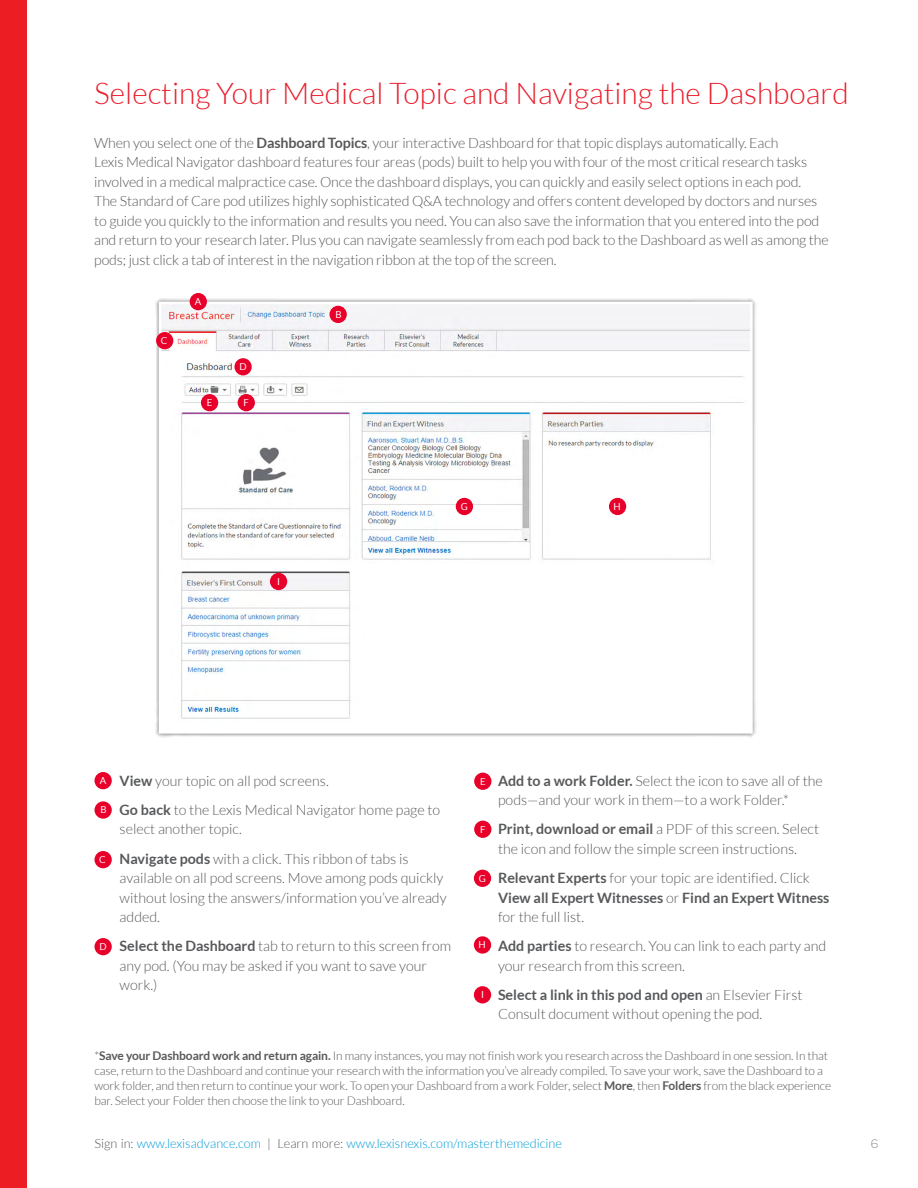
<style>
.page{position:relative;width:918px;height:1188px;background:#fff}
.page>*{position:absolute;margin:0;border:0;box-sizing:border-box;transform-origin:0 0}
.t1{font:300 30px "Lato";color:#ea1d2c}
.t2{font:300 14.25px/19.5px "Lato";letter-spacing:-.01em;color:#58595b}
.t3{font:700 14.25px/19.5px "Lato";color:#58595b}
.t4{font:200 13.2px "Omnes";color:#58595b}
.t5{font:300 12.75px "Lato";color:#009cd9}
.t6{font:300 12px/15px "Lato";letter-spacing:-.01em;color:#58595b}
.t7{font:9.6px "Lato";color:#fff}
.s1{font-weight:700}
.s2{font-weight:300}
.s3{color:#58595b}
</style>
<div class="page">
<div style="left:0;top:0;width:27px;height:1188px;background:#ed1d24"></div>
<svg style="left:157px;top:300px;width:597px;height:435px"></svg>
<div style="left:201px;top:394px;width:17px;height:17px;background:#e8002a;border-radius:50%"></div>
<div style="left:238px;top:394px;width:17px;height:17px;background:#e8002a;border-radius:50%"></div>
<div style="left:456px;top:498px;width:17px;height:17px;background:#e8002a;border-radius:50%"></div>
<div style="left:609px;top:498px;width:17px;height:17px;background:#e8002a;border-radius:50%"></div>
<div style="left:270px;top:573px;width:17px;height:17px;background:#e8002a;border-radius:50%"></div>
<div style="left:190px;top:293px;width:17px;height:17px;background:#e8002a;border-radius:50%"></div>
<div style="left:330px;top:306px;width:17px;height:17px;background:#e8002a;border-radius:50%"></div>
<div style="left:156px;top:332px;width:17px;height:17px;background:#e8002a;border-radius:50%"></div>
<div style="left:234px;top:358px;width:18px;height:17px;background:#e8002a;border-radius:50%"></div>
<div style="left:474px;top:773px;width:17px;height:17px;background:#e8002a;border-radius:50%"></div>
<div style="left:474px;top:821px;width:17px;height:17px;background:#e8002a;border-radius:50%"></div>
<div style="left:474px;top:870px;width:17px;height:17px;background:#e8002a;border-radius:50%"></div>
<div style="left:474px;top:936px;width:17px;height:18px;background:#e8002a;border-radius:50%"></div>
<div style="left:474px;top:986px;width:17px;height:17px;background:#e8002a;border-radius:50%"></div>
<div style="left:95px;top:772px;width:17px;height:17px;background:#e8002a;border-radius:50%"></div>
<div style="left:95px;top:801px;width:17px;height:18px;background:#e8002a;border-radius:50%"></div>
<div style="left:95px;top:851px;width:17px;height:17px;background:#e8002a;border-radius:50%"></div>
<div style="left:95px;top:938px;width:17px;height:17px;background:#e8002a;border-radius:50%"></div>
<h1 class="t1" style="left:94px;top:77px;width:756px">Selecting Your Medical Topic and Navigating the Dashboard</h1>
<p class="t2" style="left:94px;top:133px;width:736px">When you select one of the <span class="s1">Dashboard Topics</span>, your interactive Dashboard for that topic displays automatically. Each<br>Lexis Medical Navigator dashboard features four areas (pods) built to help you with four of the most critical research tasks involved in a medical malpractice case. Once the dashboard displays, you can quickly and easily select options in each pod.<br>The Standard of Care pod utilizes highly sophisticated Q&amp;A technology and offers content developed by doctors and nurses to guide you quickly to the information and results you need. You can also save the information that you entered into the pod and return to your research later. Plus you can navigate seamlessly from each pod back to the Dashboard as well as among the pods; just click a tab of interest in the navigation ribbon at the top of the screen.</p>
<p class="t7" style="left:161px;top:335px;width:8px">C</p>
<p class="t7" style="left:195px;top:296px;width:8px">A</p>
<p class="t7" style="left:239px;top:361px;width:9px">D</p>
<p class="t7" style="left:207px;top:397px;width:7px">E</p>
<p class="t7" style="left:244px;top:397px;width:7px">F</p>
<p class="t7" style="left:335px;top:309px;width:8px">B</p>
<p class="t7" style="left:277px;top:576px;width:4px">I</p>
<p class="t7" style="left:461px;top:501px;width:9px">G</p>
<p class="t7" style="left:614px;top:501px;width:9px">H</p>
<p class="t7" style="left:100px;top:775px;width:8px">A</p>
<p class="t7" style="left:100px;top:804px;width:8px">B</p>
<p class="t7" style="left:99px;top:854px;width:8px">C</p>
<p class="t7" style="left:100px;top:941px;width:9px">D</p>
<p class="t2" style="left:120px;top:766px;width:322px;line-height:29.2px"><span class="s1">View</span> your topic on all pod screens.<br><span class="s1">Go back</span> to the Lexis Medical Navigator home page to</p>
<p class="t2" style="left:120px;top:815px;width:291px;line-height:29.2px">select another topic.<br><span class="s1">Navigate pods</span> with a click. This ribbon of tabs is</p>
<p class="t2" style="left:120px;top:868px;width:329px">available on all pod screens. Move among pods quickly without losing the answers/information you’ve already added.</p>
<p class="t2" style="left:120px;top:936px;width:333px"><span class="s1">Select the Dashboard</span> tab to return to this screen from any pod. (You may be asked if you want to save your work.)</p>
<p class="t7" style="left:480px;top:776px;width:7px">E</p>
<p class="t7" style="left:480px;top:824px;width:7px">F</p>
<p class="t7" style="left:479px;top:873px;width:9px">G</p>
<p class="t7" style="left:478px;top:939px;width:9px">H</p>
<p class="t7" style="left:481px;top:989px;width:4px">I</p>
<p class="t2" style="left:498px;top:771px;width:326px"><span class="s1">Add to a work Folder.</span> Select the icon to save all of the pods—and your work in them—to a work Folder.*</p>
<p class="t2" style="left:498px;top:819px;width:323px"><span class="s1">Print, download or email</span> a PDF of this screen. Select the icon and follow the simple screen instructions.</p>
<p class="t3" style="left:498px;top:868px;width:333px">Relevant Experts <span class="s2">for your topic are identified. Click<br></span>View all Expert Witnesses <span class="s2">or</span> Find an Expert Witness <span class="s2">for the full list.</span></p>
<p class="t2" style="left:498px;top:936px;width:330px"><span class="s1">Add parties</span> to research. You can link to each party and your research from this screen.</p>
<p class="t2" style="left:498px;top:985px;width:306px"><span class="s1">Select a link in this pod and open</span> an Elsevier First<br>Consult document without opening the pod.</p>
<p class="t6" style="left:94px;top:1048px;width:738px">*<span class="s1">Save your Dashboard work and return again.</span> In many instances, you may not finish work you research across the Dashboard in one session. In that case, return to the Dashboard and continue your research with the information you’ve already compiled. To save your work, save the Dashboard to a work folder, and then return to continue your work. To open your Dashboard from a work Folder, select <span class="s1">More</span>, then <span class="s1">Folders</span> from the black experience bar. Select your Folder then choose the link to your Dashboard.</p>
<p class="t5" style="left:94px;top:1136px;width:469px"><span class="s3">Sign in:</span> www.lexisadvance.com <span class="s3">| Learn more:</span> www.lexisnexis.com/masterthemedicine</p>
<p class="t4" style="left:871px;top:1135px;width:9px">6</p>
</div>
